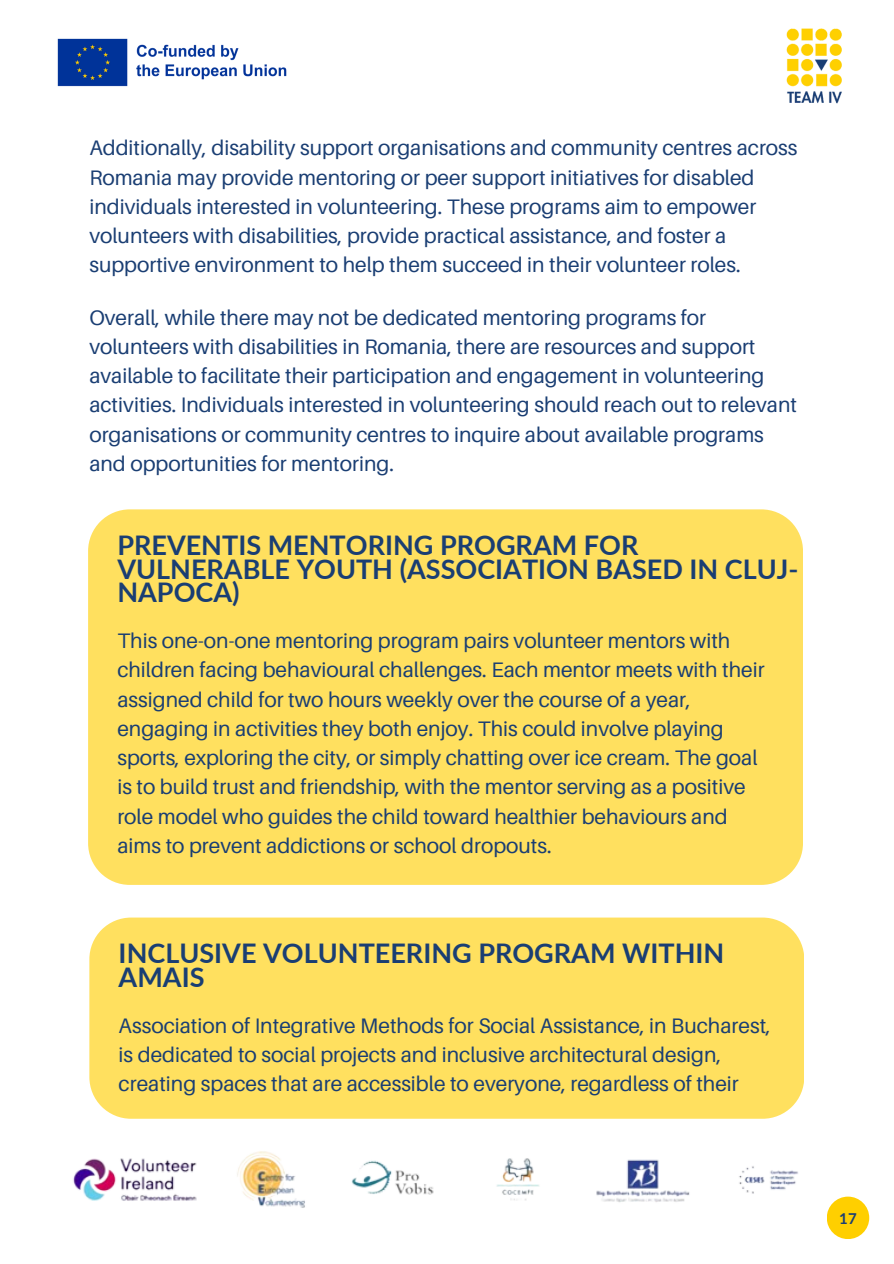
<style>
.page{position:relative;width:894px;height:1264px;background:#fff}
.page>*{position:absolute;margin:0;border:0;box-sizing:border-box;transform-origin:0 0}
.t1{font:700 27px/23.7px "Lato";color:#1a3e73}
.t2{font:21px/29.2px "Aileron";color:#1a3e73}
.t3{font:700 15px "Lato";color:#1a3e74}
</style>
<div class="page">
<img style="left:73px;top:1151px;width:725px;height:57px">
<div style="left:88px;top:509px;width:714px;height:375px;background:#ffe05f"></div>
<div style="left:89px;top:917px;width:714px;height:201px;background:#ffe05f"></div>
<div style="left:826px;top:1196px;width:43px;height:42px;background:#ffcf00;border-radius:50%"></div>
<img style="left:57px;top:38px;width:230px;height:49px">
<img style="left:786px;top:28px;width:56px;height:76px">
<p class="t2" style="left:89px;top:133px;width:709px">Additionally, disability support organisations and community centres across Romania may provide mentoring or peer support initiatives for disabled individuals interested in volunteering. These programs aim to empower volunteers with disabilities, provide practical assistance, and foster a supportive environment to help them succeed in their volunteer roles.</p>
<h1 class="t2" style="left:89px;top:302px;width:709px">Overall, while there may not be dedicated mentoring programs for volunteers with disabilities in Romania, there are resources and support available to facilitate their participation and engagement in volunteering activities. Individuals interested in volunteering should reach out to relevant organisations or community centres to inquire about available programs and opportunities for mentoring.</h1>
<p class="t1" style="left:117px;top:532px;width:682px">PREVENTIS MENTORING PROGRAM FOR<br>VULNERABLE YOUTH (ASSOCIATION BASED IN CLUJ-<br>NAPOCA)</p>
<p class="t2" style="left:117px;top:625px;width:648px">This one-on-one mentoring program pairs volunteer mentors with children facing behavioural challenges. Each mentor meets with their assigned child for two hours weekly over the course of a year, engaging in activities they both enjoy. This could involve playing sports, exploring the city, or simply chatting over ice cream. The goal is to build trust and friendship, with the mentor serving as a positive role model who guides the child toward healthier behaviours and aims to prevent addictions or school dropouts.</p>
<p class="t1" style="left:119px;top:940px;width:607px">INCLUSIVE VOLUNTEERING PROGRAM WITHIN<br>AMAIS</p>
<h1 class="t2" style="left:119px;top:1010px;width:653px">Association of Integrative Methods for Social Assistance, in Bucharest, is dedicated to social projects and inclusive architectural design, creating spaces that are accessible to everyone, regardless of their</h1>
<p class="t3" style="left:839px;top:1208px;width:19px">17</p>
</div>
